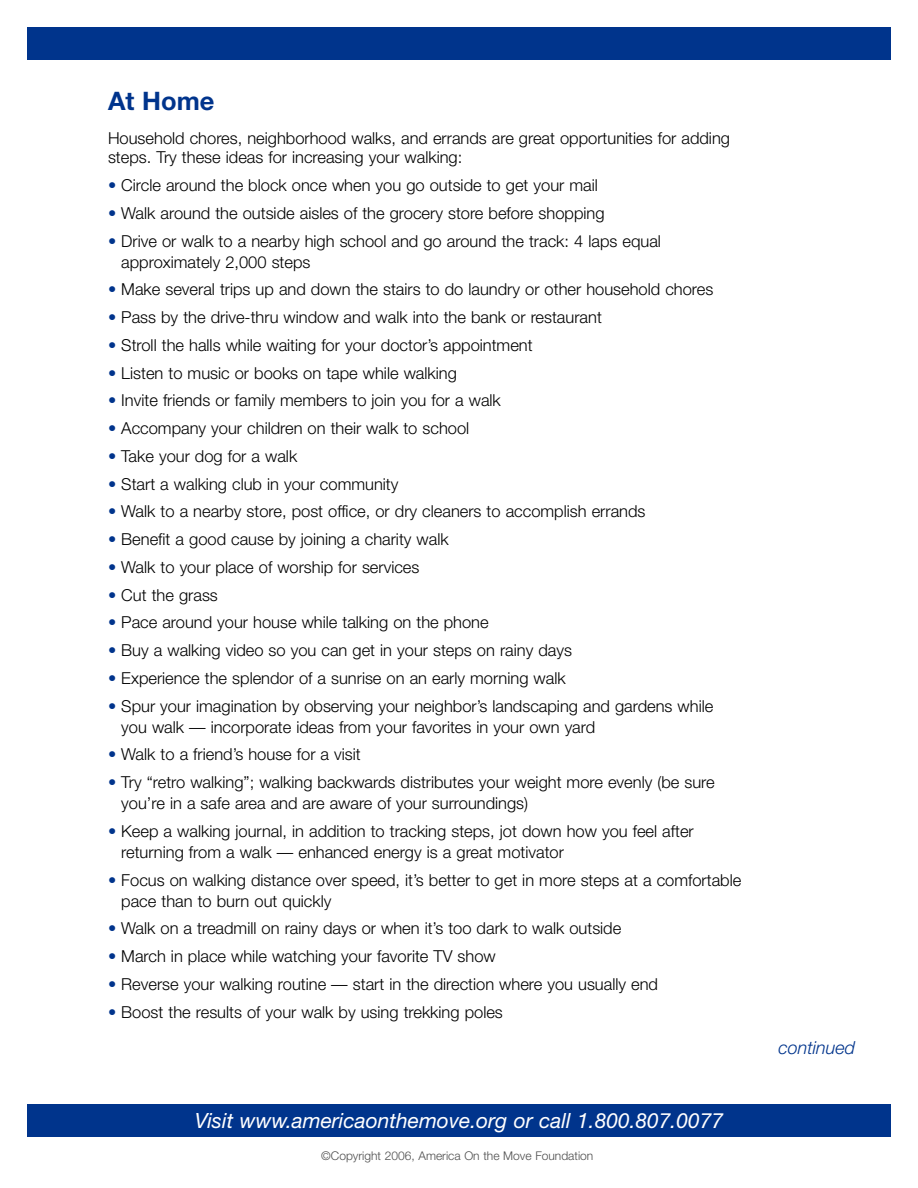
<style>
.page{position:relative;width:918px;height:1188px;background:#fff}
.page>*{position:absolute;margin:0;border:0;box-sizing:border-box;transform-origin:0 0}
.t1{font:700 25.5px "Helvetica Neue";color:#00348c}
.t2{font:italic 21px "Helvetica Neue";color:#fff}
.t3{font:italic 300 18px "Helvetica Neue";color:#00348c}
.t4{font:300 16.5px/21px "Helvetica Neue";color:#000}
.t5{font:300 12px "Helvetica Neue";color:#4d4d4d}
.s1{color:#00348c}
</style>
<div class="page">
<div style="left:27px;top:27px;width:864px;height:32px;background:#00348c"></div>
<div style="left:27px;top:1104px;width:864px;height:33px;background:#00348c"></div>
<h1 class="t1" style="left:108px;top:85px;width:108px">At Home</h1>
<p class="t4" style="left:108px;top:128px;width:624px;line-height:19.8px">Household chores, neighborhood walks, and errands are great opportunities for adding steps. Try these ideas for increasing your walking:</p>
<p class="t4" style="left:108px;top:174px;width:491px"><span class="s1">•</span> Circle around the block once when you go outside to get your mail</p>
<p class="t4" style="left:108px;top:202px;width:498px"><span class="s1">•</span> Walk around the outside aisles of the grocery store before shopping</p>
<p class="t4" style="left:121px;top:230px;width:541px;text-indent:-13px"><span class="s1">•</span> Drive or walk to a nearby high school and go around the track: 4 laps equal approximately 2,000 steps</p>
<p class="t4" style="left:108px;top:279px;width:607px"><span class="s1">•</span> Make several trips up and down the stairs to do laundry or other household chores</p>
<p class="t4" style="left:108px;top:306px;width:495px"><span class="s1">•</span> Pass by the drive-thru window and walk into the bank or restaurant</p>
<p class="t4" style="left:108px;top:334px;width:426px"><span class="s1">•</span> Stroll the halls while waiting for your doctor’s appointment</p>
<p class="t4" style="left:108px;top:362px;width:350px"><span class="s1">•</span> Listen to music or books on tape while walking</p>
<p class="t4" style="left:108px;top:390px;width:394px"><span class="s1">•</span> Invite friends or family members to join you for a walk</p>
<p class="t4" style="left:108px;top:417px;width:363px"><span class="s1">•</span> Accompany your children on their walk to school</p>
<p class="t4" style="left:108px;top:445px;width:191px"><span class="s1">•</span> Take your dog for a walk</p>
<p class="t4" style="left:108px;top:473px;width:292px"><span class="s1">•</span> Start a walking club in your community</p>
<p class="t4" style="left:108px;top:501px;width:539px"><span class="s1">•</span> Walk to a nearby store, post office, or dry cleaners to accomplish errands</p>
<p class="t4" style="left:108px;top:528px;width:342px"><span class="s1">•</span> Benefit a good cause by joining a charity walk</p>
<p class="t4" style="left:108px;top:556px;width:313px"><span class="s1">•</span> Walk to your place of worship for services</p>
<p class="t4" style="left:108px;top:584px;width:111px"><span class="s1">•</span> Cut the grass</p>
<p class="t4" style="left:108px;top:612px;width:382px"><span class="s1">•</span> Pace around your house while talking on the phone</p>
<p class="t4" style="left:108px;top:639px;width:466px"><span class="s1">•</span> Buy a walking video so you can get in your steps on rainy days</p>
<p class="t4" style="left:108px;top:667px;width:459px"><span class="s1">•</span> Experience the splendor of a sunrise on an early morning walk</p>
<p class="t4" style="left:121px;top:695px;width:594px;text-indent:-13px"><span class="s1">•</span> Spur your imagination by observing your neighbor’s landscaping and gardens while you walk — incorporate ideas from your favorites in your own yard</p>
<p class="t4" style="left:108px;top:744px;width:254px"><span class="s1">•</span> Walk to a friend’s house for a visit</p>
<p class="t4" style="left:121px;top:771px;width:595px;text-indent:-13px"><span class="s1">•</span> Try “retro walking”; walking backwards distributes your weight more evenly (be sure you’re in a safe area and are aware of your surroundings)</p>
<p class="t4" style="left:121px;top:820px;width:574px;text-indent:-13px"><span class="s1">•</span> Keep a walking journal, in addition to tracking steps, jot down how you feel after returning from a walk — enhanced energy is a great motivator</p>
<p class="t4" style="left:121px;top:869px;width:622px;text-indent:-13px"><span class="s1">•</span> Focus on walking distance over speed, it’s better to get in more steps at a comfortable pace than to burn out quickly</p>
<p class="t4" style="left:108px;top:918px;width:515px"><span class="s1">•</span> Walk on a treadmill on rainy days or when it’s too dark to walk outside</p>
<p class="t4" style="left:108px;top:945px;width:389px"><span class="s1">•</span> March in place while watching your favorite TV show</p>
<p class="t4" style="left:108px;top:973px;width:552px"><span class="s1">•</span> Reverse your walking routine — start in the direction where you usually end</p>
<p class="t4" style="left:108px;top:1001px;width:396px"><span class="s1">•</span> Boost the results of your walk by using trekking poles</p>
<p class="t2" style="left:195px;top:1108px;width:530px">Visit www.americaonthemove.org or call 1.800.807.0077</p>
<p class="t5" style="left:321px;top:1148px;width:274px">©Copyright 2006, America On the Move Foundation</p>
<p class="t3" style="left:779px;top:1037px;width:78px">continued</p>
</div>
